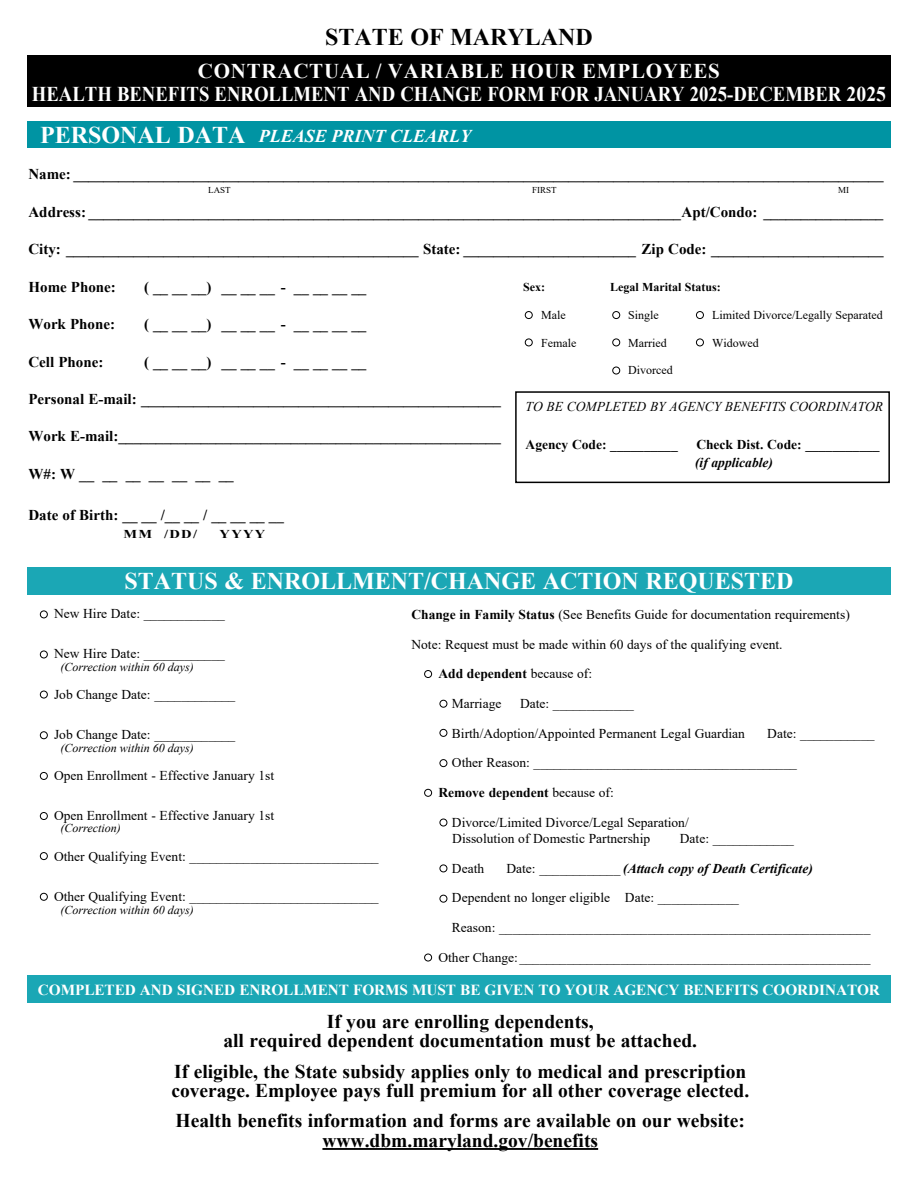
<style>
.page{position:relative;width:918px;height:1188px;background:#fff}
.page>*{position:absolute;margin:0;border:0;box-sizing:border-box;transform-origin:0 0}
.t1{font:700 24px "Times New Roman";color:#fff}
.t2{font:700 24px "Times New Roman";color:#000}
.t3{font:700 21px "Times New Roman";color:#fff;scale:.89 1}
.t4{font:700 21px "Times New Roman";letter-spacing:.035em;color:#fff}
.t5{font:700 19.5px/19.5px "Times New Roman";color:#000;text-align:center}
.t6{font:italic 700 18px "Times New Roman";color:#fff}
.t7{font:700 15.3px "Times New Roman";letter-spacing:-.005em;color:#fff}
.t8{font:700 15px "Times New Roman";color:#000}
.t9{font:13.5px/29.7px "Times New Roman";color:#000}
.t10{font:italic 700 13.5px "Times New Roman";color:#000}
.t11{font:700 13.5px "Times New Roman";color:#000}
.t12{font:italic 13.5px "Times New Roman";color:#000}
.t13{font:italic 12px "Times New Roman";color:#000}
.t14{font:12px "Times New Roman";color:#000}
.t15{font:700 12px "Times New Roman";color:#000}
.t16{font:700 12px "Times New Roman";color:#000;scale:1.21 1}
.t17{font:9px "Times New Roman";color:#000}
.s1{font-style:normal;font-size:24px}
.s2{font-weight:700}
.s3{font-weight:400;font-style:normal}
</style>
<div class="page">
<div style="left:515px;top:391px;width:375px;height:92px;border:2px solid #000"></div>
<div style="left:525px;top:311px;width:8px;height:8px;border:1px solid #000;border-radius:50%"></div>
<div style="left:525px;top:339px;width:8px;height:7px;border:1px solid #000;border-radius:50%"></div>
<div style="left:612px;top:311px;width:8px;height:8px;border:1px solid #000;border-radius:50%"></div>
<div style="left:612px;top:339px;width:8px;height:7px;border:1px solid #000;border-radius:50%"></div>
<div style="left:612px;top:367px;width:8px;height:7px;border:1px solid #000;border-radius:50%"></div>
<div style="left:696px;top:311px;width:8px;height:8px;border:1px solid #000;border-radius:50%"></div>
<div style="left:696px;top:339px;width:8px;height:7px;border:1px solid #000;border-radius:50%"></div>
<div style="left:40px;top:611px;width:8px;height:7px;border:1px solid #000;border-radius:50%"></div>
<div style="left:40px;top:772px;width:8px;height:8px;border:1px solid #000;border-radius:50%"></div>
<div style="left:40px;top:651px;width:8px;height:7px;border:1px solid #000;border-radius:50%"></div>
<div style="left:40px;top:812px;width:8px;height:8px;border:1px solid #000;border-radius:50%"></div>
<div style="left:40px;top:691px;width:8px;height:7px;border:1px solid #000;border-radius:50%"></div>
<div style="left:40px;top:852px;width:8px;height:8px;border:1px solid #000;border-radius:50%"></div>
<div style="left:40px;top:731px;width:8px;height:8px;border:1px solid #000;border-radius:50%"></div>
<div style="left:40px;top:893px;width:8px;height:8px;border:1px solid #000;border-radius:50%"></div>
<div style="left:424px;top:670px;width:8px;height:8px;border:1px solid #000;border-radius:50%"></div>
<div style="left:424px;top:789px;width:8px;height:8px;border:1px solid #000;border-radius:50%"></div>
<div style="left:424px;top:954px;width:8px;height:7px;border:1px solid #000;border-radius:50%"></div>
<div style="left:440px;top:700px;width:7px;height:8px;border:1px solid #000;border-radius:50%"></div>
<div style="left:440px;top:729px;width:7px;height:8px;border:1px solid #000;border-radius:50%"></div>
<div style="left:440px;top:759px;width:7px;height:8px;border:1px solid #000;border-radius:50%"></div>
<div style="left:440px;top:819px;width:7px;height:7px;border:1px solid #000;border-radius:50%"></div>
<div style="left:440px;top:865px;width:7px;height:7px;border:1px solid #000;border-radius:50%"></div>
<div style="left:440px;top:895px;width:7px;height:8px;border:1px solid #000;border-radius:50%"></div>
<div style="left:27px;top:55px;width:864px;height:52px;background:#000"></div>
<div style="left:27px;top:122px;width:864px;height:26px;background:#0094a3"></div>
<div style="left:27px;top:567px;width:864px;height:28px;background:#1ba7b5"></div>
<div style="left:27px;top:976px;width:864px;height:27px;background:#1ba7b5"></div>
<hr style="left:322px;top:1148px;width:276px;height:2px;background:#000">
<p class="t2" style="left:325px;top:19px;width:269px">STATE OF MARYLAND</p>
<p class="t4" style="left:198px;top:56px;width:523px">CONTRACTUAL / VARIABLE HOUR EMPLOYEES</p>
<p class="t3" style="left:32px;top:79px;width:961px">HEALTH BENEFITS ENROLLMENT AND CHANGE FORM FOR JANUARY 2025-DECEMBER 2025</p>
<p class="t6" style="left:40px;top:124px;width:432px"><span class="s1">PERSONAL DATA</span> PLEASE PRINT CLEARLY</p>
<p class="t8" style="left:28px;top:164px;width:857px">Name: ____________________________________________________________________________________________________________</p>
<p class="t8" style="left:28px;top:201px;width:856px">Address: _______________________________________________________________________________Apt/Condo: ________________</p>
<p class="t8" style="left:28px;top:238px;width:856px">City: _______________________________________________ State: _______________________ Zip Code: _______________________</p>
<p class="t8" style="left:28px;top:276px;width:89px">Home Phone:</p>
<p class="t8" style="left:144px;top:276px;width:224px">( __ __ __) __ __ __ - __ __ __ __</p>
<p class="t8" style="left:28px;top:313px;width:88px">Work Phone:</p>
<p class="t8" style="left:144px;top:313px;width:224px">( __ __ __) __ __ __ - __ __ __ __</p>
<p class="t8" style="left:28px;top:351px;width:76px">Cell Phone:</p>
<p class="t8" style="left:144px;top:351px;width:224px">( __ __ __) __ __ __ - __ __ __ __</p>
<p class="t8" style="left:28px;top:388px;width:474px">Personal E-mail: ________________________________________________</p>
<p class="t8" style="left:28px;top:426px;width:474px">Work E-mail:___________________________________________________</p>
<p class="t8" style="left:28px;top:463px;width:207px">W#: W __ __ __ __ __ __ __</p>
<p class="t8" style="left:28px;top:504px;width:257px">Date of Birth: __ __ /__ __ / __ __ __ __</p>
<p class="t16" style="left:123px;top:525px;width:62px">MM /DD/</p>
<p class="t16" style="left:220px;top:525px;width:39px">YYYY</p>
<p class="t17" style="left:208px;top:184px;width:24px">LAST</p>
<p class="t17" style="left:532px;top:184px;width:26px">FIRST</p>
<p class="t17" style="left:838px;top:184px;width:12px">MI</p>
<p class="t15" style="left:523px;top:278px;width:23px">Sex:</p>
<p class="t15" style="left:610px;top:278px;width:112px">Legal Marital Status:</p>
<p class="t14" style="left:541px;top:306px;width:26px">Male</p>
<p class="t14" style="left:628px;top:306px;width:32px">Single</p>
<p class="t14" style="left:712px;top:306px;width:172px">Limited Divorce/Legally Separated</p>
<p class="t14" style="left:541px;top:334px;width:37px">Female</p>
<p class="t14" style="left:628px;top:334px;width:40px">Married</p>
<p class="t14" style="left:712px;top:334px;width:48px">Widowed</p>
<p class="t14" style="left:628px;top:362px;width:46px">Divorced</p>
<p class="t12" style="left:526px;top:397px;width:359px">TO BE COMPLETED BY AGENCY BENEFITS COORDINATOR</p>
<p class="t11" style="left:526px;top:435px;width:154px">Agency Code: __________</p>
<p class="t11" style="left:696px;top:435px;width:185px">Check Dist. Code: ___________</p>
<p class="t10" style="left:695px;top:453px;width:79px">(if applicable)</p>
<p class="t1" style="left:124px;top:564px;width:671px">STATUS &amp; ENROLLMENT/CHANGE ACTION REQUESTED</p>
<p class="t9" style="left:54px;top:598px;width:172px">New Hire Date: ____________</p>
<p class="t9" style="left:54px;top:639px;width:172px">New Hire Date: ____________</p>
<p class="t9" style="left:54px;top:679px;width:183px">Job Change Date: ____________</p>
<p class="t9" style="left:54px;top:720px;width:183px">Job Change Date: ____________</p>
<p class="t9" style="left:54px;top:760px;width:222px">Open Enrollment - Effective January 1st</p>
<p class="t9" style="left:54px;top:801px;width:222px">Open Enrollment - Effective January 1st</p>
<p class="t9" style="left:54px;top:841px;width:326px">Other Qualifying Event: ____________________________</p>
<p class="t9" style="left:54px;top:882px;width:326px">Other Qualifying Event: ____________________________</p>
<p class="t13" style="left:60px;top:659px;width:135px">(Correction within 60 days)</p>
<p class="t13" style="left:60px;top:740px;width:135px">(Correction within 60 days)</p>
<p class="t13" style="left:60px;top:820px;width:62px">(Correction)</p>
<p class="t13" style="left:60px;top:902px;width:135px">(Correction within 60 days)</p>
<p class="t9" style="left:411px;top:599px;width:440px"><span class="s2">Change in Family Status</span> (See Benefits Guide for documentation requirements)<br>Note: Request must be made within 60 days of the qualifying event.</p>
<p class="t9" style="left:452px;top:659px;width:142px;text-indent:-14px"><span class="s2">Add dependent</span> because of:<br>Marriage</p>
<p class="t9" style="left:452px;top:688px;width:295px;text-indent:68px">Date: ____________<br>Birth/Adoption/Appointed Permanent Legal Guardian</p>
<p class="t9" style="left:767px;top:718px;width:109px">Date: ___________</p>
<p class="t9" style="left:438px;top:748px;width:360px;text-indent:14px">Other Reason: _______________________________________<br><span class="s2">Remove dependent</span> because of:</p>
<p class="t9" style="left:452px;top:814px;width:238px;line-height:16.2px">Divorce/Limited Divorce/Legal Separation/<br>Dissolution of Domestic Partnership</p>
<p class="t9" style="left:680px;top:823px;width:115px">Date: ____________</p>
<p class="t9" style="left:452px;top:853px;width:34px">Death</p>
<p class="t10" style="left:506px;top:859px;width:308px"><span class="s3">Date: ____________</span> (Attach copy of Death Certificate)</p>
<p class="t9" style="left:452px;top:883px;width:420px">Dependent no longer eligible Date: ____________<br>Reason: _______________________________________________________</p>
<p class="t9" style="left:438px;top:942px;width:434px">Other Change:____________________________________________________</p>
<p class="t7" style="left:38px;top:978px;width:844px">COMPLETED AND SIGNED ENROLLMENT FORMS MUST BE GIVEN TO YOUR AGENCY BENEFITS COORDINATOR</p>
<p class="t5" style="left:223px;top:1011px;width:475px">If you are enrolling dependents,<br>all required dependent documentation must be attached.</p>
<p class="t5" style="left:171px;top:1061px;width:579px;text-align:left">If eligible, the State subsidy applies only to medical and prescription coverage. Employee pays full premium for all other coverage elected.</p>
<p class="t5" style="left:176px;top:1111px;width:571px">Health benefits information and forms are available on our website:</p>
<p class="t5" style="left:322px;top:1130px;width:277px">www.dbm.maryland.gov/benefits</p>
</div>
